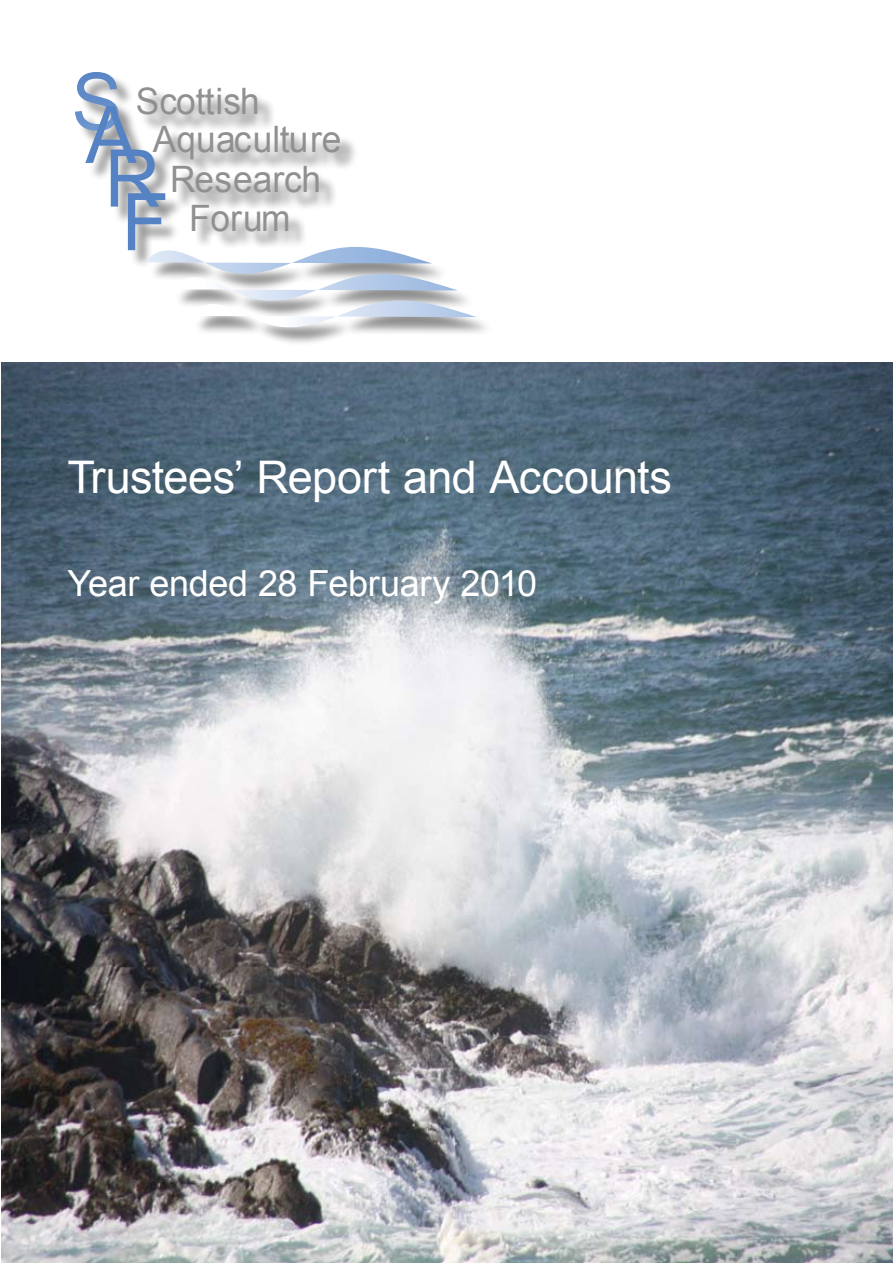
<style>
.page{position:relative;width:893px;height:1263px;background:#fff}
.page>*{position:absolute;margin:0;border:0;box-sizing:border-box;transform-origin:0 0}
.t1{font:45px "Arial";letter-spacing:-.01em;color:#fff}
.t2{font:36.45px "Arial";color:#909090}
.t3{font:36px "Arial";letter-spacing:-.01em;color:#fff}
</style>
<div class="page">
<div style="left:77px;top:74px;width:416px;height:271px;background:#000;opacity:.44"></div>
<svg style="left:75px;top:72px;width:402px;height:255px"></svg>
<img style="left:2px;top:362px;width:891px;height:901px">
<p class="t2" style="left:136px;top:77px;width:125px">Scottish</p>
<p class="t2" style="left:153px;top:116px;width:190px">Aquaculture</p>
<p class="t2" style="left:170px;top:156px;width:152px">Research</p>
<p class="t2" style="left:189px;top:194px;width:103px">Forum</p>
<p class="t1" style="left:68px;top:448px;width:606px">Trustees’ Report and Accounts</p>
<p class="t3" style="left:68px;top:560px;width:471px">Year ended 28 February 2010</p>
</div>
